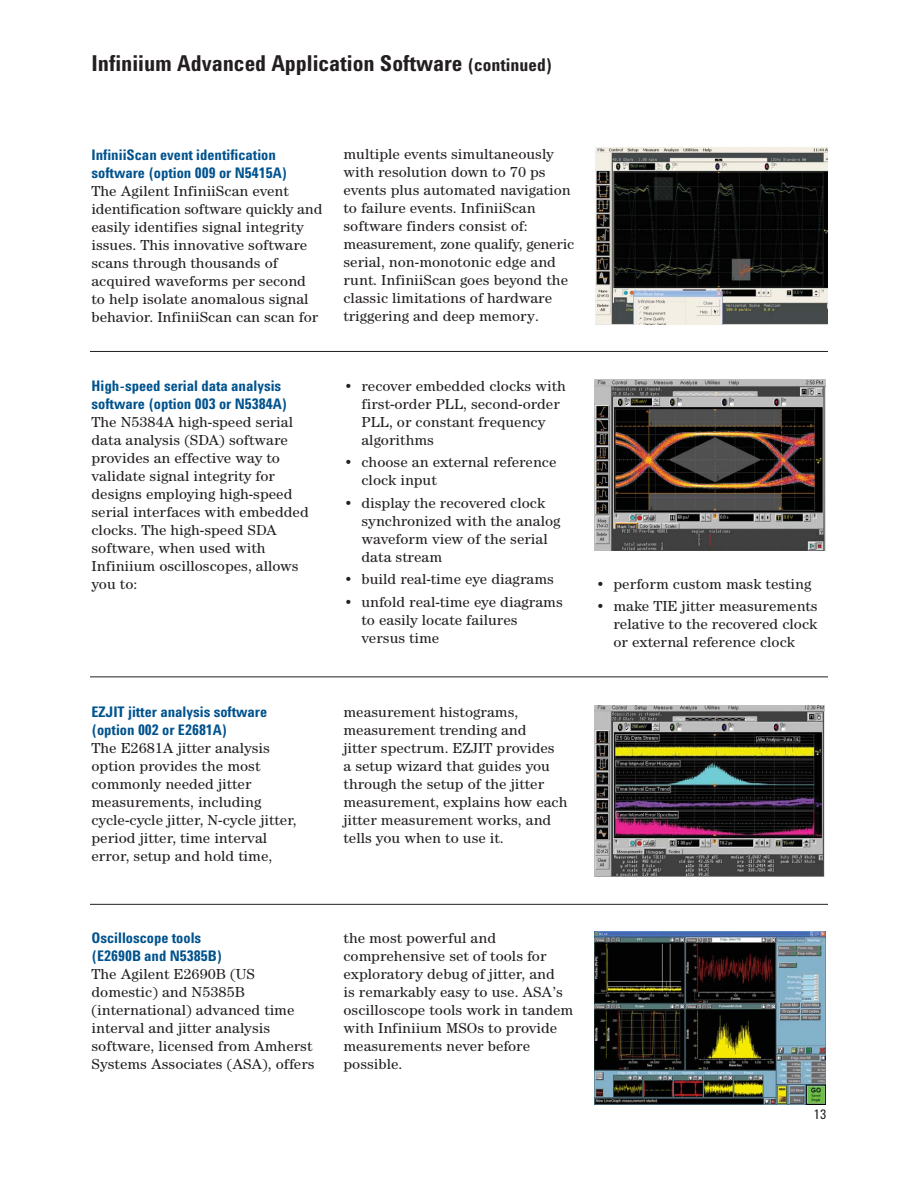
<style>
.page{position:relative;width:918px;height:1188px;background:#fff}
.page>*{position:absolute;margin:0;border:0;box-sizing:border-box;transform-origin:0 0}
.t1{font:700 22.5px "Agilent Cond";color:#231f20}
.t2{font:15px/18px "Agilent Century ITC";color:#231f20}
.t3{font:700 15px/18px "Agilent Cond";color:#00538e}
.t4{font:13.5px "Agilent Cond";color:#231f20}
.s1{font-size:18px}
</style>
<div class="page">
<img style="left:594px;top:379px;width:231px;height:172px">
<hr style="left:90px;top:676px;width:738px;height:1px;background:#231f20">
<img style="left:594px;top:705px;width:231px;height:172px">
<hr style="left:90px;top:904px;width:738px;height:1px;background:#231f20">
<div style="left:594px;top:931px;width:234px;height:176px;background:linear-gradient(to right,#fff,#fff)"></div>
<img style="left:594px;top:931px;width:231px;height:174px">
<img style="left:596px;top:148px;width:232px;height:177px">
<hr style="left:90px;top:351px;width:738px;height:1px;background:#231f20">
<h1 class="t1" style="left:92px;top:55px;width:462px">Infiniium Advanced Application Software <span class="s1">(continued)</span></h1>
<p class="t3" style="left:92px;top:147px;width:197px">InfiniiScan event identification software (option 009 or N5415A)</p>
<p class="t2" style="left:92px;top:183px;width:232px">The Agilent InfiniiScan event identification software quickly and easily identifies signal integrity issues. This innovative software scans through thousands of acquired waveforms per second to help isolate anomalous signal behavior. InfiniiScan can scan for</p>
<p class="t2" style="left:344px;top:147px;width:232px">multiple events simultaneously with resolution down to 70 ps events plus automated navigation to failure events. InfiniiScan software finders consist of: measurement, zone qualify, generic serial, non-monotonic edge and runt. InfiniiScan goes beyond the classic limitations of hardware triggering and deep memory.</p>
<p class="t3" style="left:92px;top:379px;width:197px">High-speed serial data analysis software (option 003 or N5384A)</p>
<p class="t2" style="left:92px;top:415px;width:219px">The N5384A high-speed serial data analysis (SDA) software provides an effective way to validate signal integrity for designs employing high-speed serial interfaces with embedded clocks. The high-speed SDA software, when used with<br>Infiniium oscilloscopes, allows you to:</p>
<p class="t2" style="left:362px;top:378px;width:206px;text-indent:-18px">• recover embedded clocks with first-order PLL, second-order<br>PLL, or constant frequency algorithms</p>
<p class="t2" style="left:362px;top:455px;width:197px;text-indent:-18px">• choose an external reference clock input</p>
<p class="t2" style="left:362px;top:495px;width:201px;text-indent:-18px">• display the recovered clock synchronized with the analog waveform view of the serial data stream</p>
<p class="t2" style="left:344px;top:572px;width:212px">• build real-time eye diagrams</p>
<p class="t2" style="left:362px;top:594px;width:203px;text-indent:-18px">• unfold real-time eye diagrams to easily locate failures versus time</p>
<p class="t3" style="left:92px;top:704px;width:177px">EZJIT jitter analysis software (option 002 or E2681A)</p>
<p class="t2" style="left:92px;top:740px;width:207px">The E2681A jitter analysis option provides the most commonly needed jitter measurements, including cycle-cycle jitter, N-cycle jitter, period jitter, time interval error, setup and hold time,</p>
<p class="t2" style="left:344px;top:704px;width:225px">measurement histograms, measurement trending and<br>jitter spectrum. EZJIT provides<br>a setup wizard that guides you through the setup of the jitter measurement, explains how each jitter measurement works, and tells you when to use it.</p>
<p class="t2" style="left:596px;top:576px;width:217px">• perform custom mask testing</p>
<p class="t2" style="left:614px;top:599px;width:206px;text-align:justify;text-indent:-18px">• make TIE jitter measurements relative to the recovered clock or external reference clock</p>
<p class="t3" style="left:92px;top:931px;width:132px">Oscilloscope tools (E2690B and N5385B)</p>
<p class="t2" style="left:92px;top:967px;width:225px">The Agilent E2690B (US domestic) and N5385B (international) advanced time interval and jitter analysis software, licensed from Amherst<br>Systems Associates (ASA), offers</p>
<p class="t2" style="left:344px;top:930px;width:231px">the most powerful and comprehensive set of tools for exploratory debug of jitter, and<br>is remarkably easy to use. ASA’s oscilloscope tools work in tandem with Infiniium MSOs to provide measurements never before possible.</p>
<p class="t4" style="left:814px;top:1109px;width:14px">13</p>
</div>
